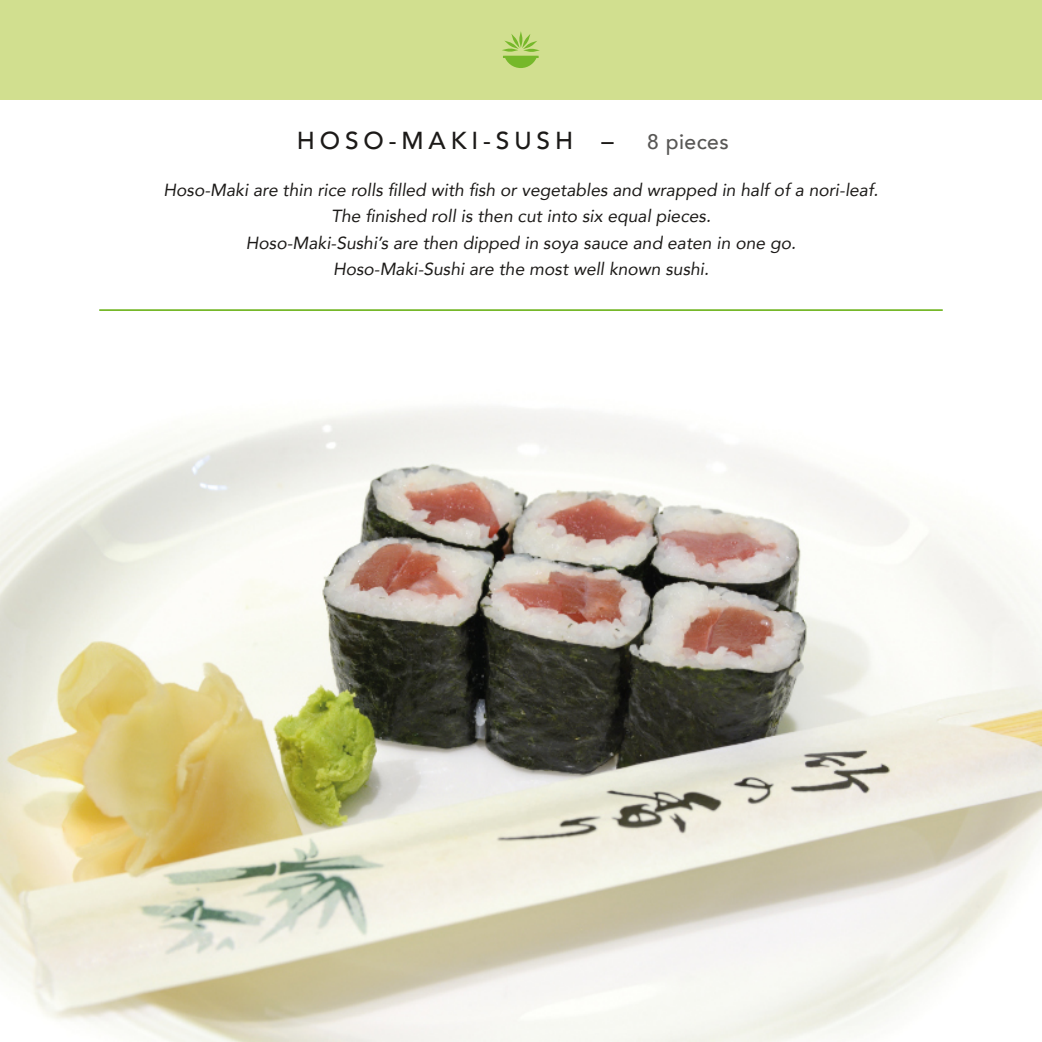
<style>
.page{position:relative;width:1042px;height:1042px;background:#fff}
.page>*{position:absolute;margin:0;border:0;box-sizing:border-box;transform-origin:0 0}
.t1{font:500 24.5px "Avenir";letter-spacing:.2em;color:#1c1a18}
.t2{font:500 21px "Avenir";letter-spacing:.02em;color:#585755}
.t3{font:italic 17.5px/26.2px "Avenir";color:#1c1a18;text-align:center}
</style>
<div class="page">
<div style="left:0;top:0;width:1042px;height:99px;background:#d1df8f"></div>
<svg style="left:502px;top:31px;width:38px;height:37px"></svg>
<hr style="left:503px;top:56px;width:35px;height:2px;background:#76b82a">
<img style="left:0;top:406px;width:1041px;height:636px">
<hr style="left:99px;top:309px;width:844px;height:2px;background:#76b82a">
<h1 class="t1" style="left:297px;top:124px;width:319px">HOSO-MAKI-SUSH –</h1>
<p class="t2" style="left:647px;top:128px;width:83px">8 pieces</p>
<p class="t3" style="left:164px;top:177px;width:716px">Hoso-Maki are thin rice rolls filled with fish or vegetables and wrapped in half of a nori-leaf.<br>The finished roll is then cut into six equal pieces.<br>Hoso-Maki-Sushi’s are then dipped in soya sauce and eaten in one go.<br>Hoso-Maki-Sushi are the most well known sushi.</p>
</div>
